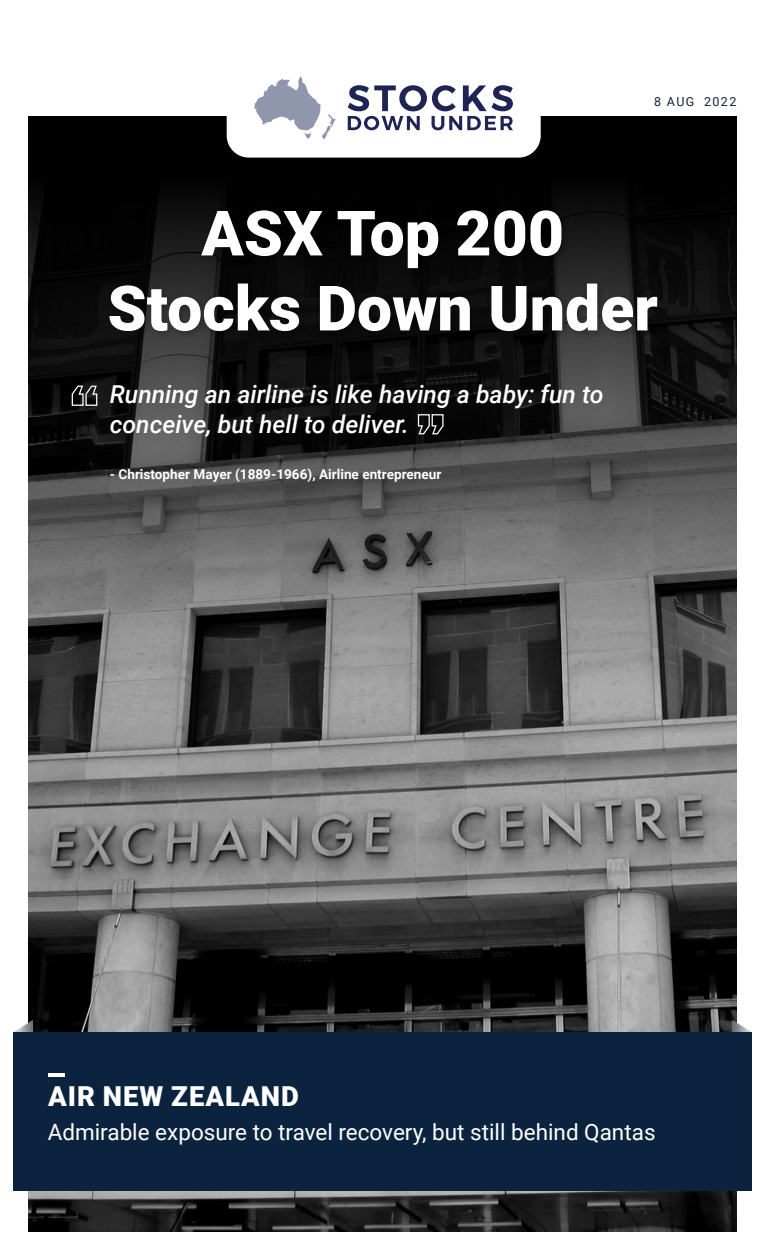
<style>
.page{position:relative;width:765px;height:1260px;background:#fff}
.page>*{position:absolute;margin:0;border:0;box-sizing:border-box;transform-origin:0 0}
.t1{font:900 62.5px/75px "Roboto";color:#fff;text-align:center}
.t2{font:900 27.5px "Roboto";letter-spacing:.035em;color:#fff}
.t3{font:italic 500 24.75px/29.6px "Roboto";color:#fff}
.t4{font:22.5px "Roboto";color:#fff}
.t5{font:700 13.62px "Roboto";color:#fff}
.t6{font:12.5px "Roboto";letter-spacing:.115em;color:#0c233f}
</style>
<div class="page">
<img style="left:28px;top:702px;width:709px;height:530px">
<svg style="left:28px;top:116px;width:709px;height:586px;background:#3b3b3b"></svg>
<svg style="left:71px;top:385px;width:27px;height:21px"></svg>
<svg style="left:417px;top:414px;width:27px;height:21px"></svg>
<div style="left:227px;top:20px;width:314px;height:138px;background:#fff;border-radius:22px"></div>
<svg style="left:254px;top:76px;width:82px;height:63px"></svg>
<svg style="left:348px;top:85px;width:165px;height:45px"></svg>
<svg style="left:14px;top:1020px;width:19px;height:12px"></svg>
<svg style="left:732px;top:1020px;width:19px;height:12px"></svg>
<div style="left:13px;top:1032px;width:739px;height:159px;background:#0c233f"></div>
<hr style="left:48px;top:1073px;width:16px;height:4px;background:#fff">
<div style="left:105px;top:206px;width:561px;height:134px;background:#000;opacity:.3"></div>
<p class="t6" style="left:654px;top:93px;width:84px">8 AUG 2022</p>
<h1 class="t1" style="left:108px;top:193px;width:552px">ASX Top 200<br>Stocks Down Under</h1>
<p class="t3" style="left:110px;top:379px;width:495px">Running an airline is like having a baby: fun to conceive, but hell to deliver.</p>
<p class="t5" style="left:110px;top:464px;width:333px">- Christopher Mayer (1889-1966), Airline entrepreneur</p>
<p class="t2" style="left:48px;top:1077px;width:252px">AIR NEW ZEALAND</p>
<p class="t4" style="left:48px;top:1116px;width:609px">Admirable exposure to travel recovery, but still behind Qantas</p>
</div>
